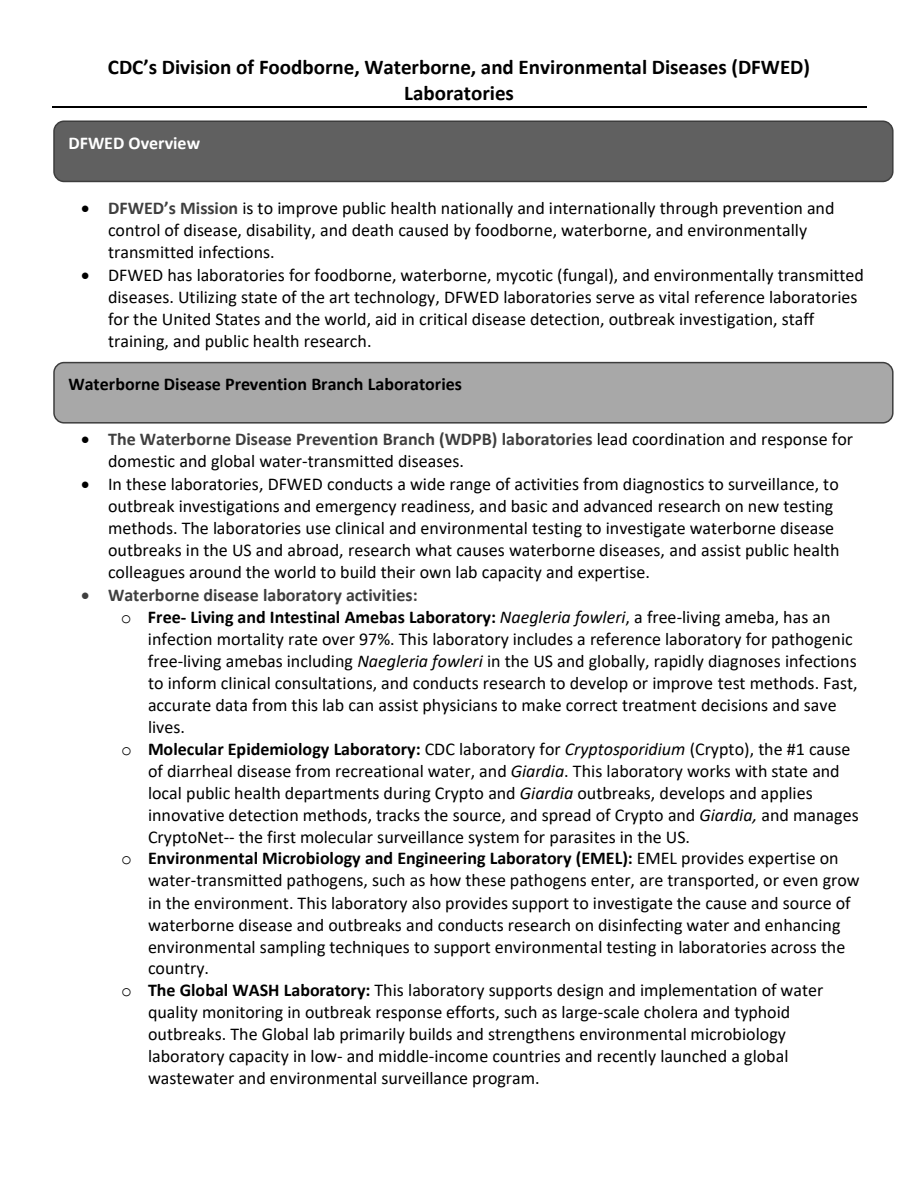
<style>
.page{position:relative;width:918px;height:1188px;background:#fff}
.page>*{position:absolute;margin:0;border:0;box-sizing:border-box;transform-origin:0 0}
.t1{font:700 21px/25.8px "Calibri";color:#000;text-align:center}
.t2{font:18px/22.2px "Calibri";color:#000}
.t3{font:700 18px "Calibri";color:#000}
.t4{font:700 18px "Calibri";color:#3f3f3f}
.t5{font:700 18px "Calibri";color:#fff}
.s1{font-weight:700;color:#3f3f3f}
.s2{font-family:"Courier New";font-weight:400}
.s3{font-weight:400;font-style:italic}
.s4{font-weight:400}
.s5{font-style:italic}
.s6{font-family:"Courier New"}
.s7{font-weight:700}
</style>
<div class="page">
<hr style="left:52px;top:107px;width:814px;height:1px;background:#000">
<div style="left:54px;top:121px;width:839px;height:60px;background:#606060;border-radius:10px"></div>
<div style="left:53px;top:120px;width:841px;height:62px;border:2px solid #3d3d3d;border-radius:10px"></div>
<div style="left:54px;top:363px;width:839px;height:60px;background:#a8a8a8;border-radius:10px"></div>
<div style="left:53px;top:362px;width:841px;height:62px;border:2px solid #3d3d3d;border-radius:10px"></div>
<p class="t1" style="left:108px;top:56px;width:704px">CDC’s Division of Foodborne, Waterborne, and Environmental Diseases (DFWED)<br>Laboratories</p>
<p class="t5" style="left:68px;top:135px;width:133px">DFWED Overview</p>
<p class="t2" style="left:108px;top:198px;width:757px"><span class="s1">DFWED’s Mission</span> is to improve public health nationally and internationally through prevention and control of disease, disability, and death caused by foodborne, waterborne, and environmentally transmitted infections.<br>DFWED has laboratories for foodborne, waterborne, mycotic (fungal), and environmentally transmitted diseases. Utilizing state of the art technology, DFWED laboratories serve as vital reference laboratories for the United States and the world, aid in critical disease detection, outbreak investigation, staff training, and public health research.</p>
<p class="t3" style="left:68px;top:377px;width:395px">Waterborne Disease Prevention Branch Laboratories</p>
<p class="t2" style="left:108px;top:429px;width:746px"><span class="s1">The Waterborne Disease Prevention Branch (WDPB) laboratories</span> lead coordination and response for domestic and global water-transmitted diseases.<br>In these laboratories, DFWED conducts a wide range of activities from diagnostics to surveillance, to outbreak investigations and emergency readiness, and basic and advanced research on new testing methods. The laboratories use clinical and environmental testing to investigate waterborne disease outbreaks in the US and abroad, research what causes waterborne diseases, and assist public health colleagues around the world to build their own lab capacity and expertise.</p>
<p class="t4" style="left:108px;top:587px;width:311px">Waterborne disease laboratory activities:</p>
<p class="t3" style="left:121px;top:609px;width:711px"><span class="s2">o</span> Free- Living and Intestinal Amebas Laboratory: <span class="s3">Naegleria fowleri</span><span class="s4">, a free-living ameba, has an</span></p>
<p class="t2" style="left:148px;top:629px;width:706px">infection mortality rate over 97%. This laboratory includes a reference laboratory for pathogenic</p>
<p class="t2" style="left:148px;top:651px;width:710px">free-living amebas including <span class="s5">Naegleria fowleri</span> in the US and globally, rapidly diagnoses infections</p>
<p class="t2" style="left:148px;top:673px;width:711px">to inform clinical consultations, and conducts research to develop or improve test methods. Fast,</p>
<p class="t2" style="left:148px;top:695px;width:690px">accurate data from this lab can assist physicians to make correct treatment decisions and save</p>
<p class="t2" style="left:148px;top:717px;width:38px">lives.</p>
<p class="t2" style="left:121px;top:739px;width:731px"><span class="s6">o</span> <span class="s7">Molecular Epidemiology Laboratory:</span> CDC laboratory for <span class="s5">Cryptosporidium</span> (Crypto), the #1 cause</p>
<p class="t2" style="left:148px;top:761px;width:693px">of diarrheal disease from recreational water, and <span class="s5">Giardia</span>. This laboratory works with state and</p>
<p class="t2" style="left:148px;top:783px;width:666px">local public health departments during Crypto and <span class="s5">Giardia</span> outbreaks, develops and applies</p>
<p class="t2" style="left:148px;top:805px;width:712px">innovative detection methods, tracks the source, and spread of Crypto and <span class="s5">Giardia,</span> and manages</p>
<p class="t2" style="left:148px;top:827px;width:544px">CryptoNet-- the first molecular surveillance system for parasites in the US.</p>
<p class="t3" style="left:121px;top:851px;width:719px"><span class="s2">o</span> Environmental Microbiology and Engineering Laboratory (EMEL): <span class="s4">EMEL provides expertise on</span></p>
<p class="t2" style="left:148px;top:871px;width:713px">water-transmitted pathogens, such as how these pathogens enter, are transported, or even grow</p>
<p class="t2" style="left:148px;top:893px;width:704px">in the environment. This laboratory also provides support to investigate the cause and source of</p>
<p class="t2" style="left:148px;top:915px;width:694px">waterborne disease and outbreaks and conducts research on disinfecting water and enhancing</p>
<p class="t2" style="left:148px;top:937px;width:699px">environmental sampling techniques to support environmental testing in laboratories across the</p>
<p class="t2" style="left:148px;top:959px;width:63px">country.</p>
<p class="t2" style="left:121px;top:981px;width:704px"><span class="s6">o</span> <span class="s7">The Global WASH Laboratory:</span> This laboratory supports design and implementation of water</p>
<p class="t2" style="left:148px;top:1003px;width:644px">quality monitoring in outbreak response efforts, such as large-scale cholera and typhoid</p>
<p class="t2" style="left:148px;top:1025px;width:640px">outbreaks. The Global lab primarily builds and strengthens environmental microbiology</p>
<p class="t2" style="left:148px;top:1047px;width:642px">laboratory capacity in low- and middle-income countries and recently launched a global</p>
<p class="t2" style="left:148px;top:1069px;width:393px">wastewater and environmental surveillance program.</p>
</div>
